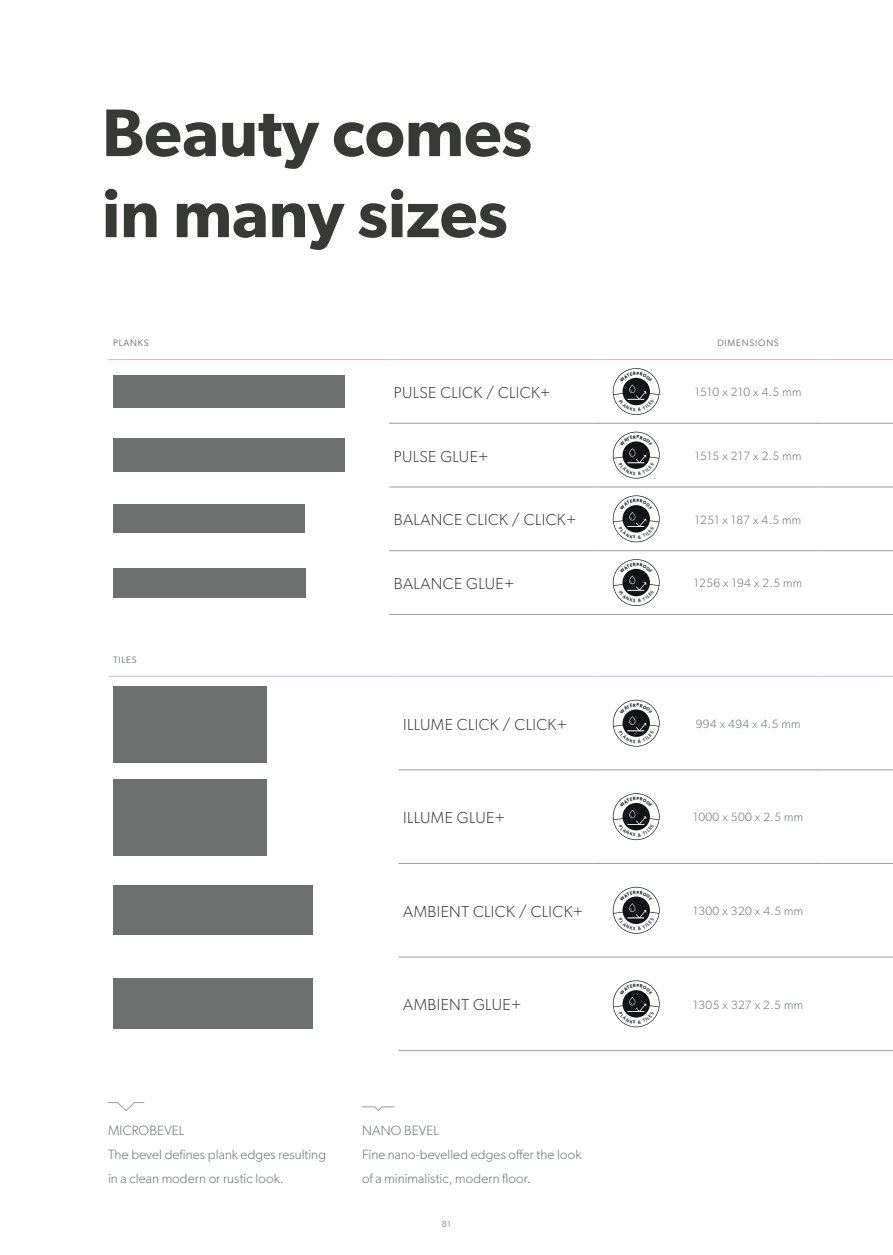
<style>
.page{position:relative;width:893px;height:1255px;background:#fff}
.page>*{position:absolute;margin:0;border:0;box-sizing:border-box;transform-origin:0 0}
.t1{font:600 67.5px/81px "Gibson";color:#373937}
.t2{font:300 15.9px "Gibson";letter-spacing:.025em;color:#373937}
.t3{font:300 13.5px/24px "Gibson";letter-spacing:.01em;color:#6e7070}
.t4{font:300 12px "Gibson";letter-spacing:.03em;color:#6e7070}
.t5{font:9.3px "Gibson";letter-spacing:.085em;color:#6e7070}
.t6{font:9px "Gibson";color:#9d9e9e}
</style>
<div class="page">
<hr style="left:892px;top:0;width:1px;height:262px;background:#d9b2d1">
<svg style="left:362px;top:1106px;width:33px;height:5px"></svg>
<svg style="left:108px;top:1102px;width:37px;height:9px"></svg>
<hr style="left:389px;top:614px;width:205px;height:1px;background:#9d9e9e">
<hr style="left:594px;top:614px;width:80px;height:1px;background:#9d9e9e">
<hr style="left:674px;top:614px;width:148px;height:1px;background:#9d9e9e">
<hr style="left:822px;top:614px;width:71px;height:1px;background:#9d9e9e">
<hr style="left:389px;top:486px;width:205px;height:1px;background:#9d9e9e">
<hr style="left:594px;top:486px;width:80px;height:1px;background:#9d9e9e">
<hr style="left:389px;top:550px;width:205px;height:1px;background:#9d9e9e">
<hr style="left:594px;top:550px;width:80px;height:1px;background:#9d9e9e">
<hr style="left:674px;top:486px;width:148px;height:1px;background:#9d9e9e">
<hr style="left:674px;top:550px;width:148px;height:1px;background:#9d9e9e">
<hr style="left:822px;top:486px;width:71px;height:1px;background:#9d9e9e">
<hr style="left:822px;top:550px;width:71px;height:1px;background:#9d9e9e">
<hr style="left:389px;top:423px;width:205px;height:1px;background:#9d9e9e">
<hr style="left:594px;top:423px;width:80px;height:1px;background:#9d9e9e">
<hr style="left:674px;top:423px;width:148px;height:1px;background:#9d9e9e">
<hr style="left:822px;top:423px;width:71px;height:1px;background:#9d9e9e">
<hr style="left:108px;top:359px;width:281px;height:1px;background:#d9b2d1">
<hr style="left:389px;top:359px;width:205px;height:1px;background:#d9b2d1">
<hr style="left:594px;top:359px;width:80px;height:1px;background:#d9b2d1">
<hr style="left:674px;top:359px;width:148px;height:1px;background:#d9b2d1">
<hr style="left:822px;top:359px;width:71px;height:1px;background:#d9b2d1">
<div style="left:113px;top:375px;width:231px;height:33px;background:#6e7070"></div>
<div style="left:113px;top:438px;width:232px;height:34px;background:#6e7070"></div>
<div style="left:113px;top:504px;width:192px;height:29px;background:#6e7070"></div>
<div style="left:113px;top:567px;width:192px;height:30px;background:#6e7070"></div>
<hr style="left:398px;top:956px;width:196px;height:1px;background:#9d9e9e">
<hr style="left:594px;top:956px;width:80px;height:1px;background:#9d9e9e">
<hr style="left:398px;top:1050px;width:196px;height:1px;background:#9d9e9e">
<hr style="left:594px;top:1050px;width:80px;height:1px;background:#9d9e9e">
<hr style="left:674px;top:956px;width:148px;height:1px;background:#9d9e9e">
<hr style="left:674px;top:1050px;width:148px;height:1px;background:#9d9e9e">
<hr style="left:822px;top:956px;width:71px;height:1px;background:#9d9e9e">
<hr style="left:822px;top:1050px;width:71px;height:1px;background:#9d9e9e">
<hr style="left:108px;top:676px;width:290px;height:1px;background:#d9b2d1">
<hr style="left:398px;top:676px;width:196px;height:1px;background:#d9b2d1">
<hr style="left:594px;top:676px;width:80px;height:1px;background:#d9b2d1">
<hr style="left:674px;top:676px;width:148px;height:1px;background:#d9b2d1">
<hr style="left:822px;top:676px;width:71px;height:1px;background:#d9b2d1">
<hr style="left:398px;top:769px;width:196px;height:1px;background:#9d9e9e">
<hr style="left:594px;top:769px;width:80px;height:1px;background:#9d9e9e">
<hr style="left:674px;top:769px;width:148px;height:1px;background:#9d9e9e">
<hr style="left:822px;top:769px;width:71px;height:1px;background:#9d9e9e">
<hr style="left:398px;top:863px;width:196px;height:1px;background:#9d9e9e">
<hr style="left:594px;top:863px;width:80px;height:1px;background:#9d9e9e">
<hr style="left:674px;top:863px;width:148px;height:1px;background:#9d9e9e">
<hr style="left:822px;top:863px;width:71px;height:1px;background:#9d9e9e">
<div style="left:113px;top:685px;width:153px;height:77px;background:#6e7070"></div>
<div style="left:113px;top:779px;width:153px;height:76px;background:#6e7070"></div>
<div style="left:113px;top:885px;width:199px;height:49px;background:#6e7070"></div>
<div style="left:113px;top:978px;width:200px;height:50px;background:#6e7070"></div>
<svg style="left:613px;top:368px;width:47px;height:47px"></svg>
<svg style="left:613px;top:432px;width:47px;height:46px"></svg>
<svg style="left:613px;top:495px;width:47px;height:47px"></svg>
<svg style="left:613px;top:559px;width:47px;height:47px"></svg>
<svg style="left:613px;top:699px;width:47px;height:47px"></svg>
<svg style="left:613px;top:793px;width:47px;height:47px"></svg>
<svg style="left:613px;top:886px;width:47px;height:47px"></svg>
<svg style="left:613px;top:980px;width:47px;height:47px"></svg>
<h1 class="t1" style="left:102px;top:91px;width:432px">Beauty comes in many sizes</h1>
<p class="t5" style="left:113px;top:337px;width:37px">PLANKS</p>
<p class="t5" style="left:717px;top:337px;width:63px">DIMENSIONS</p>
<p class="t2" style="left:394px;top:383px;width:158px">PULSE CLICK / CLICK+</p>
<p class="t4" style="left:695px;top:385px;width:108px">1510 x 210 x 4.5 mm</p>
<p class="t2" style="left:394px;top:446px;width:96px">PULSE GLUE+</p>
<p class="t4" style="left:695px;top:448px;width:108px">1515 x 217 x 2.5 mm</p>
<p class="t2" style="left:394px;top:510px;width:184px">BALANCE CLICK / CLICK+</p>
<p class="t4" style="left:695px;top:512px;width:108px">1251 x 187 x 4.5 mm</p>
<p class="t5" style="left:113px;top:654px;width:25px">TILES</p>
<p class="t2" style="left:394px;top:574px;width:122px">BALANCE GLUE+</p>
<p class="t4" style="left:694px;top:576px;width:110px">1256 x 194 x 2.5 mm</p>
<p class="t2" style="left:403px;top:714px;width:165px">ILLUME CLICK / CLICK+</p>
<p class="t4" style="left:696px;top:716px;width:106px">994 x 494 x 4.5 mm</p>
<p class="t2" style="left:403px;top:808px;width:103px">ILLUME GLUE+</p>
<p class="t4" style="left:693px;top:810px;width:112px">1000 x 500 x 2.5 mm</p>
<p class="t2" style="left:403px;top:901px;width:181px">AMBIENT CLICK / CLICK+</p>
<p class="t4" style="left:693px;top:903px;width:112px">1300 x 320 x 4.5 mm</p>
<p class="t2" style="left:403px;top:995px;width:120px">AMBIENT GLUE+</p>
<p class="t4" style="left:693px;top:997px;width:111px">1305 x 327 x 2.5 mm</p>
<p class="t3" style="left:108px;top:1118px;width:220px">MICROBEVEL<br>The bevel defines plank edges resulting in a clean modern or rustic look.</p>
<p class="t3" style="left:362px;top:1118px;width:221px">NANO BEVEL<br>Fine nano-bevelled edges offer the look of a minimalistic, modern floor.</p>
<p class="t6" style="left:442px;top:1218px;width:11px">81</p>
</div>
